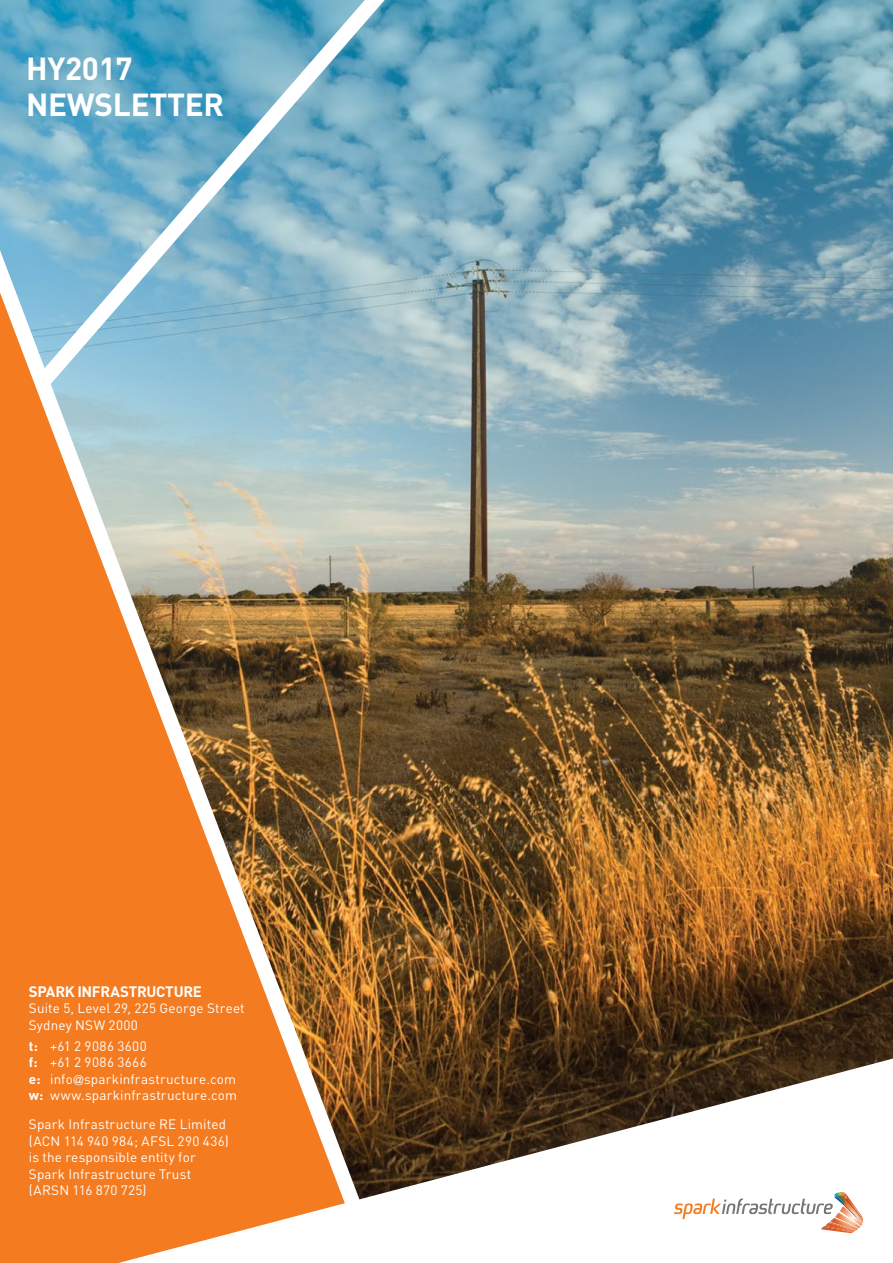
<style>
.page{position:relative;width:893px;height:1263px;background:#fff}
.page>*{position:absolute;margin:0;border:0;box-sizing:border-box;transform-origin:0 0}
.t1{font:700 31.5px/36px "DIN";letter-spacing:-.01em;color:#fff}
.t2{font:700 15px "DIN";letter-spacing:-.02em;color:#fff}
.t3{font:13.5px/16.5px "DIN";letter-spacing:.015em;color:#fff}
.s1{font-weight:700}
.s2{font-family:"Helvetica";font-weight:300}
</style>
<div class="page">
<img style="left:0;top:0;width:893px;height:1058px">
<svg style="left:21px;top:0;width:434px;height:404px"></svg>
<img style="left:0;top:20px;width:409px;height:1243px">
<svg style="left:118px;top:1058px;width:775px;height:205px"></svg>
<svg style="left:674px;top:1192px;width:189px;height:41px"></svg>
<h1 class="t1" style="left:26px;top:49px;width:199px">HY2017<br>NEWSLETTER</h1>
<p class="t2" style="left:29px;top:982px;width:175px">SPARK INFRASTRUCTURE</p>
<p class="t3" style="left:29px;top:1000px;width:217px">Suite 5, Level 29, 225 George Street<br>Sydney NSW 2000</p>
<p class="t3" style="left:29px;top:1037px;width:210px"><span class="s1">t:</span> +61 2 9086 3600<br><span class="s1">f:</span> +61 2 9086 3666<br><span class="s1">e:</span> info<span class="s2">@</span>sparkinfrastructure.com <span class="s1">w:</span> www.sparkinfrastructure.com</p>
<p class="t3" style="left:29px;top:1116px;width:202px">Spark Infrastructure RE Limited (ACN 114 940 984; AFSL 290 436) is the responsible entity for<br>Spark Infrastructure Trust (ARSN 116 870 725)</p>
</div>
